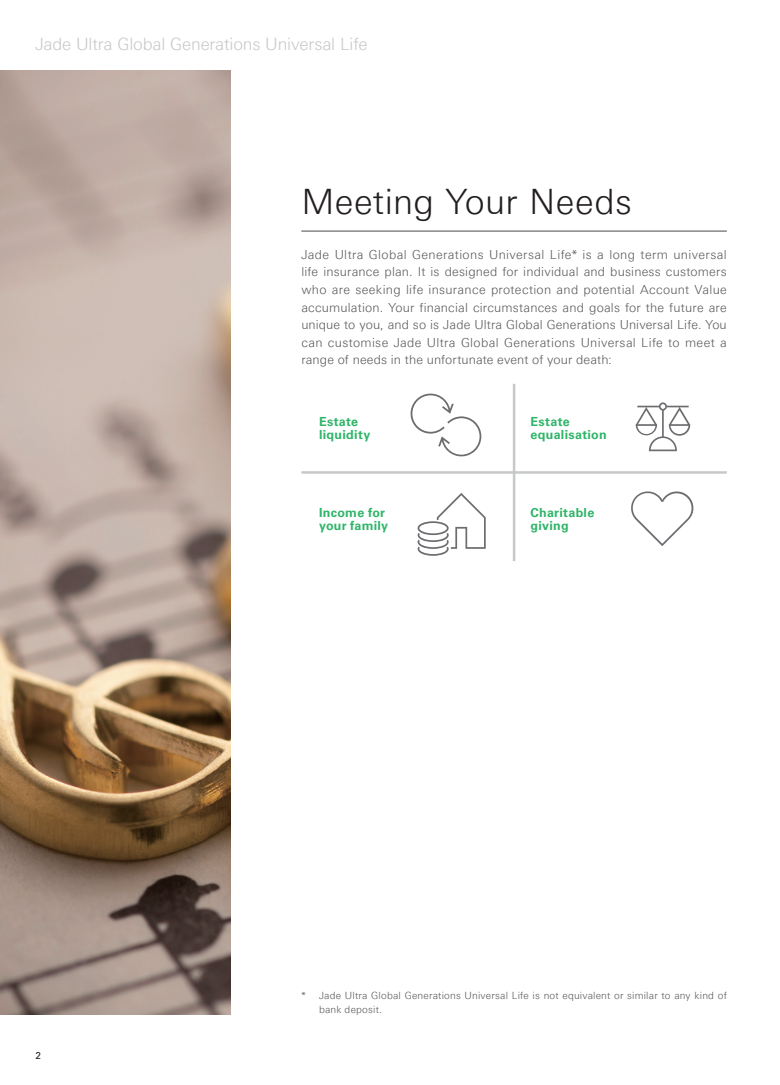
<style>
.page{position:relative;width:780px;height:1085px;background:#fff}
.page>*{position:absolute;margin:0;border:0;box-sizing:border-box;transform-origin:0 0}
.t1{font:300 35px "Univers Nextfor HSBCW01";letter-spacing:.01em;color:#231f20}
.t2{font:300 17px "Univers Nextfor HSBCW01";letter-spacing:-.01em;color:#c7c8ca}
.t3{font:300 12.5px/17.5px "Univers Nextfor HSBCW01";letter-spacing:.01em;color:#57585a;text-align:justify}
.t4{font:700 12.5px/12.5px "Univers";letter-spacing:.025em;color:#2fb569}
.t5{font:300 10px/13.8px "Univers Nextfor HSBCW01";letter-spacing:.02em;color:#57585a}
.t6{font:10px "Univers";color:#231f20}
</style>
<div class="page">
<img style="left:0;top:71px;width:230px;height:942px">
<hr style="left:301px;top:471px;width:425px;height:2px;background:#c7c8ca">
<hr style="left:513px;top:384px;width:2px;height:177px;background:#c7c8ca">
<svg style="left:410px;top:393px;width:72px;height:64px"></svg>
<svg style="left:417px;top:493px;width:68px;height:62px"></svg>
<svg style="left:635px;top:402px;width:55px;height:49px"></svg>
<svg style="left:631px;top:491px;width:63px;height:55px"></svg>
<hr style="left:301px;top:230px;width:425px;height:2px;background:#6c6d70">
<h2 class="t2" style="left:35px;top:34px;width:333px">Jade Ultra Global Generations Universal Life</h2>
<h1 class="t1" style="left:301px;top:181px;width:332px">Meeting Your Needs</h1>
<p class="t3" style="left:301px;top:246px;width:427px">Jade Ultra Global Generations Universal Life* is a long term universal life insurance plan. It is designed for individual and business customers who are seeking life insurance protection and potential Account Value accumulation. Your financial circumstances and goals for the future are unique to you, and so is Jade Ultra Global Generations Universal Life. You can customise Jade Ultra Global Generations Universal Life to meet a range of needs in the unfortunate event of your death:</p>
<p class="t4" style="left:319px;top:415px;width:53px">Estate liquidity</p>
<p class="t4" style="left:530px;top:415px;width:78px">Estate equalisation</p>
<p class="t4" style="left:319px;top:507px;width:71px">Income for your family</p>
<p class="t4" style="left:530px;top:507px;width:65px">Charitable giving</p>
<p class="t6" style="left:35px;top:1049px;width:7px">2</p>
<p class="t5" style="left:319px;top:988px;width:409px;text-indent:-18px">* Jade Ultra Global Generations Universal Life is not equivalent or similar to any kind of bank deposit.</p>
</div>
